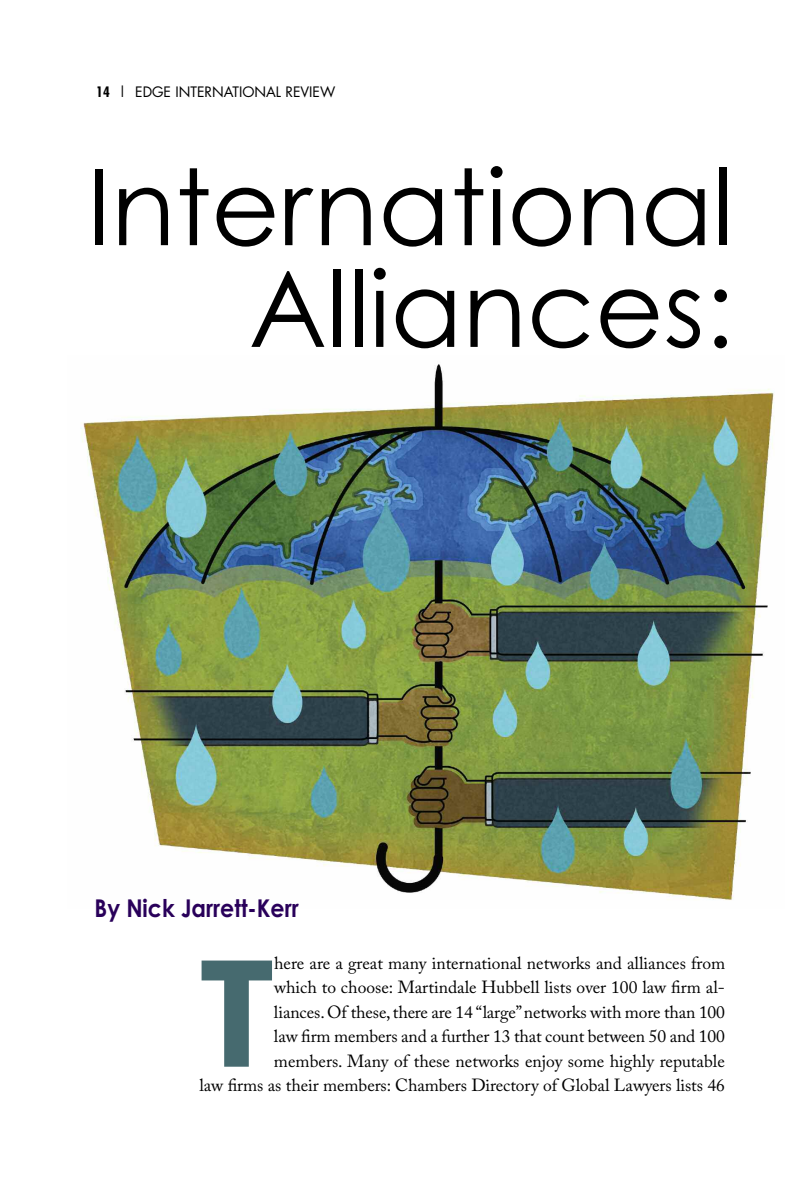
<style>
.page{position:relative;width:788px;height:1197px;background:#fff}
.page>*{position:absolute;margin:0;border:0;box-sizing:border-box;transform-origin:0 0}
.t1{font:700 147.88px "Century Gothic";color:#466a6f;scale:1.2 1}
.t2{font:105.52px/101.7px "Century Gothic";color:#000;text-align:right}
.t3{font:700 24.5px "Century Gothic";color:#29005a;scale:.9 1}
.t4{font:17.5px/24.5px "Adobe Caslon Pro";letter-spacing:-.005em;color:#000;text-align:right}
.t5{font:14px "Futura";color:#000}
.s1{font-weight:700;font-stretch:condensed}
</style>
<div class="page">
<img style="left:80px;top:364px;width:695px;height:536px">
<p class="t5" style="left:96px;top:86px;width:240px"><span class="s1">14</span> | EDGE INTERNATIONAL REVIEW</p>
<h2 class="t2" style="left:87px;top:158px;width:648px">International<br>Alliances:</h2>
<h3 class="t3" style="left:95px;top:894px;width:228px">By Nick Jarrett-Kerr</h3>
<p class="t4" style="left:199px;top:953px;width:527px">here are a great many international networks and alliances from<br>which to choose: Martindale Hubbell lists over 100 law firm al-<br>liances. Of these,there are 14 “large”networks with more than 100<br>law firm members and a further 13 that count between 50 and 100<br>members. Many of these networks enjoy some highly reputable<br>law firms as their members: Chambers Directory of Global Lawyers lists 46</p>
<h1 class="t1" style="left:199px;top:929px;width:64px">T</h1>
</div>
